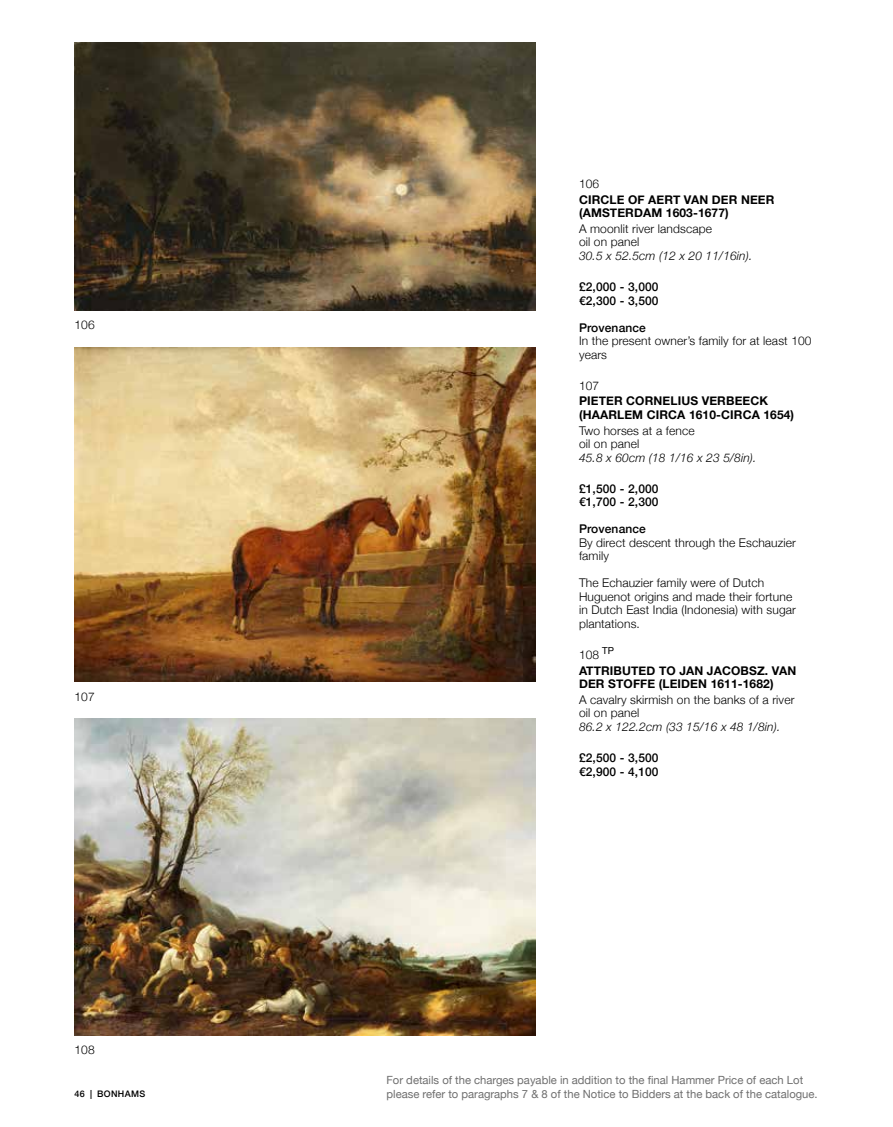
<style>
.page{position:relative;width:893px;height:1127px;background:#fff}
.page>*{position:absolute;margin:0;border:0;box-sizing:border-box;transform-origin:0 0}
.t1{font:300 12px/13.5px "Helvetica Neue";letter-spacing:.01em;color:#000}
.t2{font:700 12px/13.5px "Helvetica Neue";letter-spacing:.01em;color:#000}
.t3{font:500 12px/13.5px "Helvetica Neue";letter-spacing:.01em;color:#000}
.t4{font:italic 300 12px "Helvetica Neue";letter-spacing:.01em;color:#000}
.t5{font:11.25px/13.5px "Helvetica Neue";color:#6f6f6f}
.t6{font:9.6px "Helvetica Neue";color:#000}
.t7{font:500 9px "Helvetica Neue";letter-spacing:.04em;color:#000}
</style>
<div class="page">
<img style="left:74px;top:43px;width:462px;height:267px">
<img style="left:74px;top:347px;width:462px;height:335px">
<img style="left:74px;top:719px;width:462px;height:316px">
<p class="t1" style="left:74px;top:317px;width:22px">106</p>
<p class="t1" style="left:74px;top:689px;width:22px">107</p>
<p class="t1" style="left:74px;top:1042px;width:22px">108</p>
<p class="t7" style="left:74px;top:1087px;width:72px">46 | BONHAMS</p>
<p class="t1" style="left:579px;top:176px;width:22px">106</p>
<p class="t2" style="left:579px;top:193px;width:197px">CIRCLE OF AERT VAN DER NEER (AMSTERDAM 1603-1677)</p>
<p class="t1" style="left:579px;top:221px;width:134px">A moonlit river landscape oil on panel</p>
<p class="t4" style="left:579px;top:246px;width:175px">30.5 x 52.5cm (12 x 20 11/16in).</p>
<p class="t3" style="left:579px;top:279px;width:81px">£2,000 - 3,000 €2,300 - 3,500</p>
<p class="t3" style="left:579px;top:320px;width:68px">Provenance</p>
<p class="t1" style="left:579px;top:333px;width:234px">In the present owner’s family for at least 100 years</p>
<p class="t1" style="left:579px;top:378px;width:22px">107</p>
<p class="t2" style="left:579px;top:395px;width:217px">PIETER CORNELIUS VERBEECK (HAARLEM CIRCA 1610-CIRCA 1654)</p>
<p class="t1" style="left:579px;top:423px;width:117px">Two horses at a fence oil on panel</p>
<p class="t4" style="left:579px;top:448px;width:179px">45.8 x 60cm (18 1/16 x 23 5/8in).</p>
<p class="t3" style="left:579px;top:481px;width:81px">£1,500 - 2,000 €1,700 - 2,300</p>
<p class="t3" style="left:579px;top:521px;width:68px">Provenance</p>
<p class="t1" style="left:579px;top:535px;width:218px">By direct descent through the Eschauzier family</p>
<p class="t1" style="left:579px;top:575px;width:218px">The Echauzier family were of Dutch<br>Huguenot origins and made their fortune in Dutch East India (Indonesia) with sugar plantations.</p>
<p class="t1" style="left:579px;top:647px;width:22px">108</p>
<p class="t6" style="left:602px;top:643px;width:13px">TP</p>
<p class="t2" style="left:579px;top:664px;width:219px">ATTRIBUTED TO JAN JACOBSZ. VAN<br>DER STOFFE (LEIDEN 1611-1682)</p>
<p class="t1" style="left:579px;top:692px;width:217px">A cavalry skirmish on the banks of a river oil on panel</p>
<p class="t4" style="left:579px;top:717px;width:203px">86.2 x 122.2cm (33 15/16 x 48 1/8in).</p>
<p class="t3" style="left:579px;top:750px;width:81px">£2,500 - 3,500 €2,900 - 4,100</p>
<p class="t5" style="left:387px;top:1074px;width:433px">For details of the charges payable in addition to the final Hammer Price of each Lot please refer to paragraphs 7 &amp; 8 of the Notice to Bidders at the back of the catalogue.</p>
</div>
